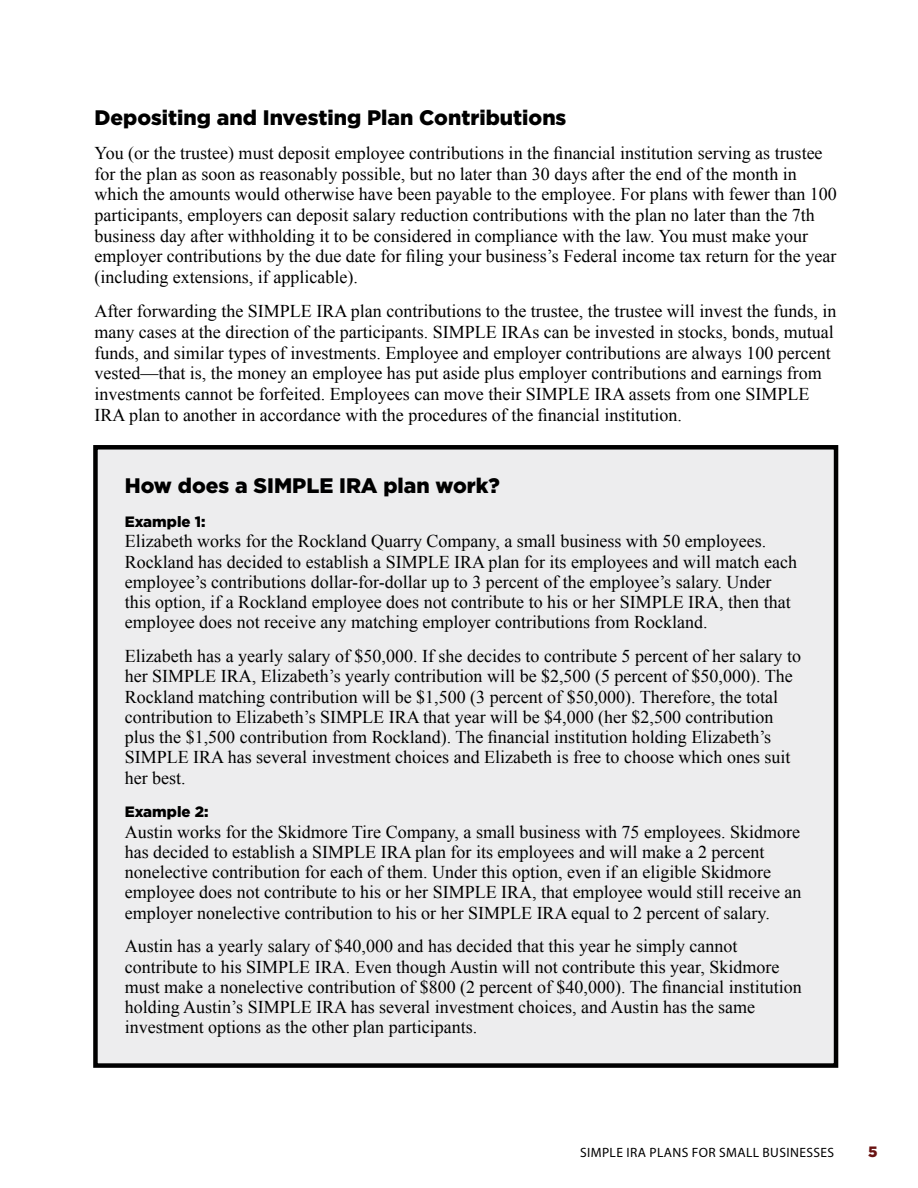
<style>
.page{position:relative;width:918px;height:1188px;background:#fff}
.page>*{position:absolute;margin:0;border:0;box-sizing:border-box;transform-origin:0 0}
.t1{font:900 21px "Gotham";color:#000}
.t2{font:18px/20.2px "Times New Roman";color:#000}
.t3{font:900 15px "Gotham";color:#000}
.t4{font:900 15px "Gotham";color:#691312}
.t5{font:13.5px "Myriad Pro";letter-spacing:.03em;color:#000}
</style>
<div class="page">
<div style="left:95px;top:447px;width:741px;height:619px;background:#ededee"></div>
<div style="left:93px;top:445px;width:745px;height:623px;border:4px solid #000"></div>
<h3 class="t1" style="left:94px;top:103px;width:473px">Depositing and Investing Plan Contributions</h3>
<p class="t2" style="left:94px;top:142px;width:744px;line-height:20.7px">You (or the trustee) must deposit employee contributions in the financial institution serving as trustee for the plan as soon as reasonably possible, but no later than 30 days after the end of the month in which the amounts would otherwise have been payable to the employee. For plans with fewer than 100 participants, employers can deposit salary reduction contributions with the plan no later than the 7th business day after withholding it to be considered in compliance with the law. You must make your employer contributions by the due date for filing your business’s Federal income tax return for the year (including extensions, if applicable).</p>
<p class="t2" style="left:94px;top:301px;width:743px;line-height:20.7px">After forwarding the SIMPLE IRA plan contributions to the trustee, the trustee will invest the funds, in many cases at the direction of the participants. SIMPLE IRAs can be invested in stocks, bonds, mutual funds, and similar types of investments. Employee and employer contributions are always 100 percent vested—that is, the money an employee has put aside plus employer contributions and earnings from investments cannot be forfeited. Employees can move their SIMPLE IRA assets from one SIMPLE IRA plan to another in accordance with the procedures of the financial institution.</p>
<h3 class="t1" style="left:125px;top:471px;width:377px">How does a SIMPLE IRA plan work?</h3>
<h4 class="t3" style="left:125px;top:511px;width:82px">Example 1:</h4>
<p class="t2" style="left:125px;top:531px;width:674px">Elizabeth works for the Rockland Quarry Company, a small business with 50 employees.<br>Rockland has decided to establish a SIMPLE IRA plan for its employees and will match each employee’s contributions dollar-for-dollar up to 3 percent of the employee’s salary. Under this option, if a Rockland employee does not contribute to his or her SIMPLE IRA, then that employee does not receive any matching employer contributions from Rockland.</p>
<p class="t2" style="left:125px;top:646px;width:678px">Elizabeth has a yearly salary of $50,000. If she decides to contribute 5 percent of her salary to her SIMPLE IRA, Elizabeth’s yearly contribution will be $2,500 (5 percent of $50,000). The Rockland matching contribution will be $1,500 (3 percent of $50,000). Therefore, the total contribution to Elizabeth’s SIMPLE IRA that year will be $4,000 (her $2,500 contribution plus the $1,500 contribution from Rockland). The financial institution holding Elizabeth’s SIMPLE IRA has several investment choices and Elizabeth is free to choose which ones suit her best.</p>
<h4 class="t3" style="left:125px;top:802px;width:85px">Example 2:</h4>
<p class="t2" style="left:125px;top:821px;width:678px">Austin works for the Skidmore Tire Company, a small business with 75 employees. Skidmore has decided to establish a SIMPLE IRA plan for its employees and will make a 2 percent nonelective contribution for each of them. Under this option, even if an eligible Skidmore employee does not contribute to his or her SIMPLE IRA, that employee would still receive an employer nonelective contribution to his or her SIMPLE IRA equal to 2 percent of salary.</p>
<p class="t2" style="left:125px;top:936px;width:679px">Austin has a yearly salary of $40,000 and has decided that this year he simply cannot contribute to his SIMPLE IRA. Even though Austin will not contribute this year, Skidmore must make a nonelective contribution of $800 (2 percent of $40,000). The financial institution holding Austin’s SIMPLE IRA has several investment choices, and Austin has the same investment options as the other plan participants.</p>
<p class="t5" style="left:580px;top:1144px;width:256px">SIMPLE IRA PLANS FOR SMALL BUSINESSES</p>
<p class="t4" style="left:868px;top:1142px;width:11px">5</p>
</div>
